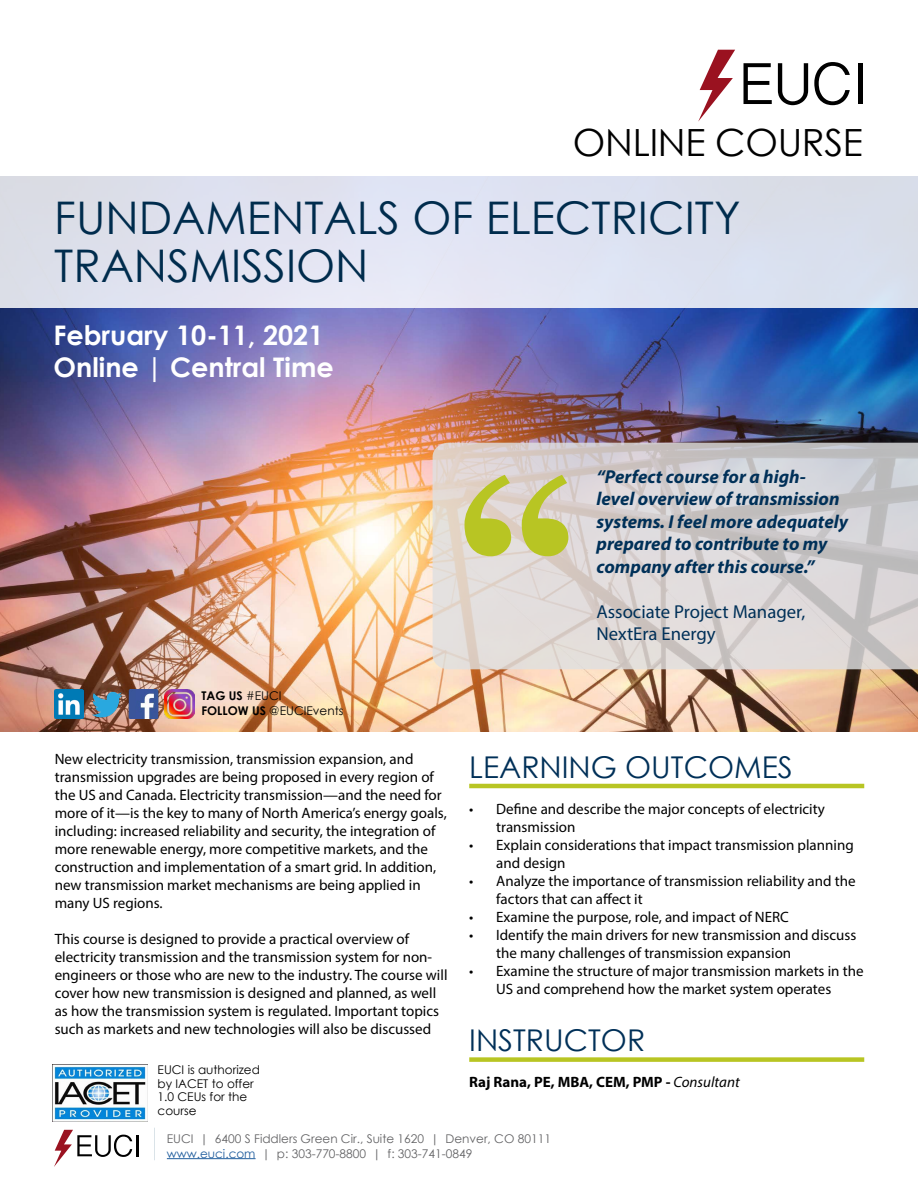
<style>
.page{position:relative;width:918px;height:1188px;background:#fff}
.page>*{position:absolute;margin:0;border:0;box-sizing:border-box;transform-origin:0 0}
.t1{font:45px/48px "Century Gothic";color:#002c4d}
.t2{font:37.5px "Century Gothic";letter-spacing:-.01em;color:#000}
.t3{font:30px "Century Gothic";color:#003058}
.t4{font:700 27px/32.4px "Century Gothic";color:#fff}
.t5{font:italic 700 18.75px/22.5px "Myriad Pro";color:#003058}
.t6{font:18.75px/22.5px "Myriad Pro";color:#003058}
.t7{font:15px/18px "Myriad Pro";color:#000}
.t8{font:700 15px "Myriad Pro";color:#000}
.t9{font:12px/14.4px "Century Gothic";color:#636365}
.t10{font:12px/13.5px "Century Gothic";color:#000}
.s1{font-weight:700}
.s2{font-weight:400;font-style:italic}
.s3{color:#215e9e}
</style>
<div class="page">
<hr style="left:137px;top:1135px;width:2px;height:21px;background:#000">
<svg style="left:54px;top:1130px;width:78px;height:37px"></svg>
<hr style="left:154px;top:1128px;width:1px;height:32px;background:#dae3e8">
<hr style="left:167px;top:1158px;width:89px;height:1px;background:#215e9e">
<img style="left:0;top:308px;width:918px;height:424px">
<svg style="left:744px;top:63px;width:28px;height:41px"></svg>
<svg style="left:778px;top:63px;width:30px;height:42px"></svg>
<svg style="left:814px;top:62px;width:36px;height:43px"></svg>
<hr style="left:858px;top:63px;width:4px;height:41px;background:#000">
<svg style="left:698px;top:50px;width:37px;height:72px"></svg>
<svg style="left:0;top:176px;width:918px;height:132px;background:#dee1ef"></svg>
<hr style="left:469px;top:784px;width:395px;height:4px;background:#b8c523">
<div style="left:469px;top:1057px;width:395px;height:5px;background:#b8c523"></div>
<img style="left:125px;top:689px;width:38px;height:30px">
<img style="left:90px;top:687px;width:35px;height:35px">
<img style="left:54px;top:689px;width:33px;height:29px">
<img style="left:165px;top:689px;width:29px;height:30px">
<img style="left:54px;top:1065px;width:94px;height:56px">
<svg style="left:433px;top:443px;width:485px;height:226px;background:#d6d1d1"></svg>
<svg style="left:464px;top:475px;width:104px;height:81px;background:#cbcc79"></svg>
<h2 class="t2" style="left:573px;top:117px;width:291px">ONLINE COURSE</h2>
<h1 class="t1" style="left:54px;top:193px;width:688px">FUNDAMENTALS OF ELECTRICITY<br>TRANSMISSION</h1>
<h3 class="t4" style="left:54px;top:318px;width:282px">February 10-11, 2021<br>Online | Central Time</h3>
<p class="t10" style="left:201px;top:689px;width:143px;line-height:14.4px"><span class="s1">TAG US</span> #EUCI<br><span class="s1">FOLLOW US</span> @EUCIEvents</p>
<p class="t7" style="left:55px;top:750px;width:394px">New electricity transmission, transmission expansion, and transmission upgrades are being proposed in every region of the US and Canada. Electricity transmission—and the need for more of it—is the key to many of North America’s energy goals, including: increased reliability and security, the integration of more renewable energy, more competitive markets, and the construction and implementation of a smart grid. In addition, new transmission market mechanisms are being applied in many US regions.</p>
<p class="t7" style="left:55px;top:930px;width:394px">This course is designed to provide a practical overview of electricity transmission and the transmission system for non&shy;engineers or those who are new to the industry. The course will cover how new transmission is designed and planned, as well as how the transmission system is regulated. Important topics such as markets and new technologies will also be discussed</p>
<p class="t10" style="left:158px;top:1063px;width:104px">EUCI is authorized by IACET to offer<br>1.0 CEUs for the course</p>
<p class="t5" style="left:597px;top:465px;width:253px">“Perfect course for a high&shy;level overview of transmission systems. I feel more adequately prepared to contribute to my company after this course.”</p>
<p class="t6" style="left:597px;top:600px;width:210px">Associate Project Manager,<br>NextEra Energy</p>
<h3 class="t3" style="left:469px;top:746px;width:325px">LEARNING OUTCOMES</h3>
<p class="t7" style="left:496px;top:799px;width:330px;text-indent:-27px">• Define and describe the major concepts of electricity transmission</p>
<p class="t7" style="left:496px;top:835px;width:359px;text-indent:-27px">• Explain considerations that impact transmission planning and design</p>
<p class="t7" style="left:496px;top:871px;width:361px;text-indent:-27px">• Analyze the importance of transmission reliability and the factors that can affect it</p>
<p class="t7" style="left:469px;top:907px;width:321px">• Examine the purpose, role, and impact of NERC</p>
<p class="t7" style="left:496px;top:925px;width:362px;text-indent:-27px">• Identify the main drivers for new transmission and discuss the many challenges of transmission expansion</p>
<p class="t7" style="left:469px;top:961px;width:396px;text-align:center">• Examine the structure of major transmission markets in the<br>US and comprehend how the market system operates</p>
<h3 class="t3" style="left:469px;top:1020px;width:178px">INSTRUCTOR</h3>
<p class="t8" style="left:469px;top:1073px;width:272px">Raj Rana, PE, MBA, CEM, PMP - <span class="s2">Consultant</span></p>
<p class="t9" style="left:167px;top:1131px;width:386px">EUCI | 6400 S Fiddlers Green Cir., Suite 1620 | Denver, CO 80111 <span class="s3">www.euci.com</span> | p: 303-770-8800 | f: 303-741-0849</p>
</div>
